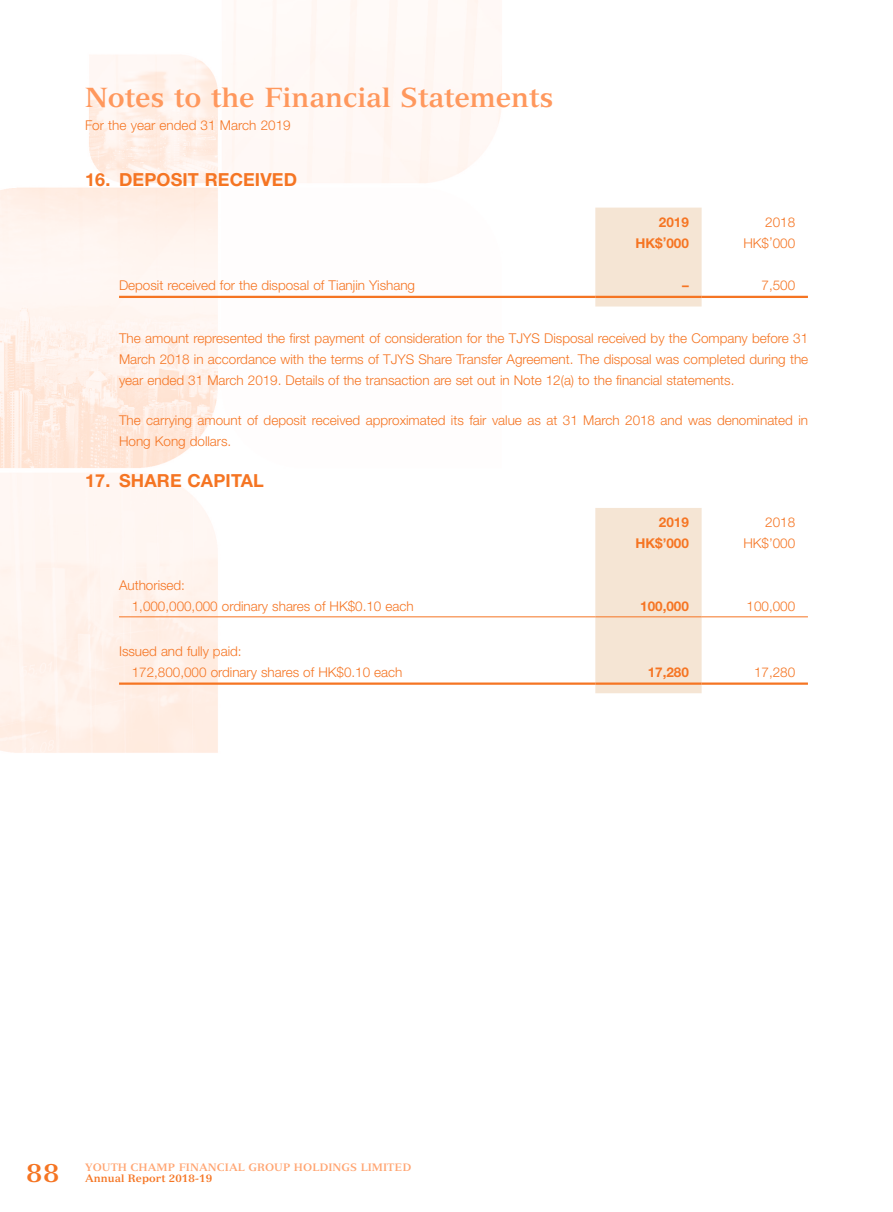
<style>
.page{position:relative;width:893px;height:1212px;background:#fff}
.page>*{position:absolute;margin:0;border:0;box-sizing:border-box;transform-origin:0 0}
.t1{font:700 27px "Versailles LT Std";letter-spacing:-.005em;color:#ff985d}
.t2{font:700 25.5px "Versailles LT Std";color:#f57523}
.t3{font:700 18px "Helvetica Neue LT Std";letter-spacing:.01em;color:#f57523}
.t4{font:300 13.5px/21px "Helvetica Neue LT Std";color:#f57523}
.t5{font:700 13.5px "Helvetica Neue LT Std";color:#f57523}
.t6{font:700 10.5px "Versailles LT Std";letter-spacing:.005em;color:#ffa572}
.t7{font:700 10.5px "Versailles LT Std";letter-spacing:.005em;color:#f57523}
</style>
<div class="page">
<img style="left:0;top:0;width:808px;height:753px">
<div style="left:595px;top:208px;width:107px;height:98px;background:#f5e5d4"></div>
<hr style="left:119px;top:296px;width:476px;height:2px;background:#f57523">
<hr style="left:595px;top:296px;width:107px;height:2px;background:#f57523">
<hr style="left:702px;top:296px;width:106px;height:2px;background:#f57523">
<div style="left:595px;top:508px;width:107px;height:185px;background:#f5e5d4"></div>
<hr style="left:119px;top:616px;width:476px;height:1px;background:#f57523">
<hr style="left:595px;top:616px;width:107px;height:1px;background:#f57523">
<hr style="left:702px;top:616px;width:106px;height:1px;background:#f57523">
<hr style="left:119px;top:682px;width:476px;height:3px;background:#f57523">
<hr style="left:595px;top:682px;width:107px;height:3px;background:#f57523">
<hr style="left:702px;top:682px;width:106px;height:3px;background:#f57523">
<h1 class="t1" style="left:85px;top:81px;width:470px">Notes to the Financial Statements</h1>
<p class="t4" style="left:85px;top:114px;width:207px">For the year ended 31 March 2019</p>
<h3 class="t3" style="left:85px;top:169px;width:214px">16. DEPOSIT RECEIVED</h3>
<p class="t5" style="left:659px;top:214px;width:31px">2019</p>
<p class="t4" style="left:765px;top:211px;width:31px">2018</p>
<p class="t5" style="left:635px;top:235px;width:55px">HK$’000</p>
<p class="t4" style="left:743px;top:232px;width:53px">HK$’000</p>
<p class="t4" style="left:119px;top:274px;width:298px">Deposit received for the disposal of Tianjin Yishang</p>
<p class="t5" style="left:682px;top:277px;width:8px">–</p>
<p class="t4" style="left:761px;top:274px;width:35px">7,500</p>
<p class="t4" style="left:119px;top:328px;width:691px;text-align:justify">The amount represented the first payment of consideration for the TJYS Disposal received by the Company before 31<br>March 2018 in accordance with the terms of TJYS Share Transfer Agreement. The disposal was completed during the year ended 31 March 2019. Details of the transaction are set out in Note 12(a) to the financial statements.</p>
<p class="t4" style="left:119px;top:410px;width:691px">The carrying amount of deposit received approximated its fair value as at 31 March 2018 and was denominated in<br>Hong Kong dollars.</p>
<h3 class="t3" style="left:85px;top:469px;width:180px">17. SHARE CAPITAL</h3>
<p class="t5" style="left:659px;top:514px;width:31px">2019</p>
<p class="t4" style="left:765px;top:512px;width:31px">2018</p>
<p class="t5" style="left:635px;top:535px;width:55px">HK$’000</p>
<p class="t4" style="left:743px;top:533px;width:53px">HK$’000</p>
<p class="t4" style="left:132px;top:575px;width:283px;text-indent:-13px">Authorised:<br>1,000,000,000 ordinary shares of HK$0.10 each</p>
<p class="t5" style="left:640px;top:598px;width:50px">100,000</p>
<p class="t4" style="left:747px;top:596px;width:50px">100,000</p>
<p class="t4" style="left:132px;top:640px;width:272px;text-indent:-13px">Issued and fully paid:<br>172,800,000 ordinary shares of HK$0.10 each</p>
<h2 class="t2" style="left:27px;top:1157px;width:34px">88</h2>
<p class="t6" style="left:85px;top:1161px;width:328px">YOUTH CHAMP FINANCIAL GROUP HOLDINGS LIMITED</p>
<p class="t7" style="left:85px;top:1171px;width:129px">Annual Report 2018-19</p>
<p class="t5" style="left:648px;top:663px;width:43px">17,280</p>
<p class="t4" style="left:754px;top:661px;width:43px">17,280</p>
</div>
